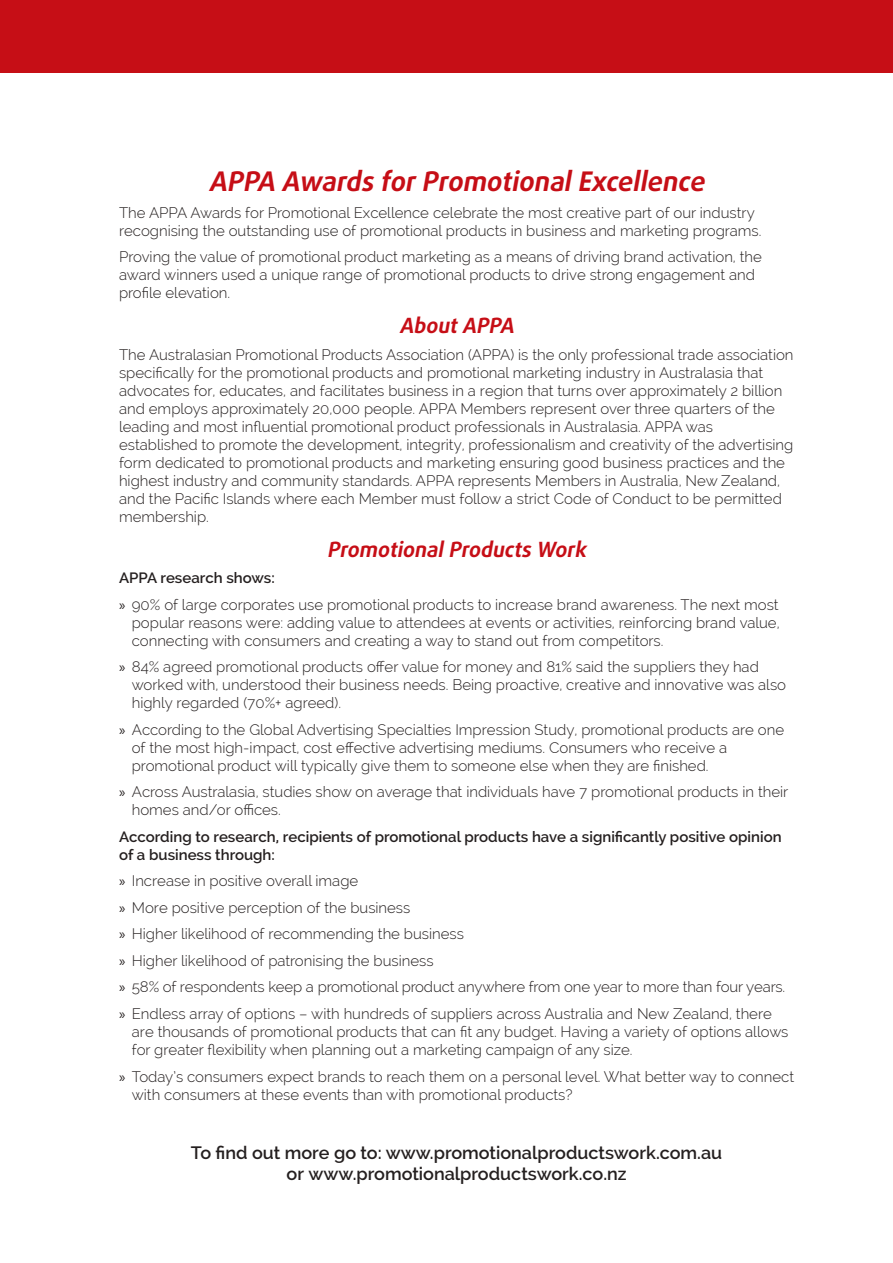
<style>
.page{position:relative;width:893px;height:1263px;background:#fff}
.page>*{position:absolute;margin:0;border:0;box-sizing:border-box;transform-origin:0 0}
.t1{font:italic 700 27px "Daxline Pro";color:#c60e16}
.t2{font:italic 700 21px "Daxline Pro";color:#c60e16}
.t3{font:600 18px/21px "Raleway";color:#241f1f;text-align:center}
.t4{font:300 15px/18px "Raleway";color:#241f1f}
.t5{font:600 15px/18px "Raleway";color:#241f1f}
.s1{font-weight:600}
.s2{font-family:"Myriad Pro";font-weight:400}
</style>
<div class="page">
<div style="left:0;top:0;width:893px;height:72px;background:#c60e16"></div>
<h1 class="t1" style="left:209px;top:165px;width:503px">APPA Awards forPromotionalExcellence</h1>
<p class="t4" style="left:119px;top:203px;width:644px">The APPA Awards for Promotional Excellence celebrate the most creative part of our industry recognising the outstanding use of promotional products in business and marketing programs.</p>
<p class="t4" style="left:119px;top:248px;width:644px">Proving the value of promotional product marketing as a means of driving brand activation, the award winners used a unique range of promotional products to drive strong engagement and profile elevation.</p>
<h2 class="t2" style="left:400px;top:313px;width:120px">AboutAPPA</h2>
<p class="t4" style="left:119px;top:345px;width:676px">The Australasian Promotional Products Association (APPA) is the only professional trade association specifically for the promotional products and promotional marketing industry in Australasia that advocates for, educates, and facilitates business in a region that turns over approximately 2 billion and employs approximately 20,000 people. APPA Members represent over three quarters of the leading and most influential promotional product professionals in Australasia. APPA was established to promote the development, integrity, professionalism and creativity of the advertising form dedicated to promotional products and marketing ensuring good business practices and the highest industry and community standards. APPA represents Members in Australia, New Zealand, and the Pacific Islands where each Member must follow a strict Code of Conduct to be permitted membership.</p>
<h2 class="t2" style="left:327px;top:536px;width:265px">PromotionalProducts Work</h2>
<p class="t4" style="left:119px;top:565px;width:661px;line-height:26.5px"><span class="s1">APPA research shows:<br></span><span class="s2">»</span> 90% of large corporates use promotional products to increase brand awareness. The next most</p>
<p class="t4" style="left:132px;top:613px;width:649px">popular reasons were: adding value to attendees at events or activities, reinforcing brand value, connecting with consumers and creating a way to stand out from competitors.</p>
<p class="t4" style="left:132px;top:658px;width:656px;text-indent:-13px"><span class="s2">»</span> 84% agreed promotional products offer value for money and 81% said the suppliers they had worked with, understood their business needs. Being proactive, creative and innovative was also highly regarded (70%+ agreed).</p>
<p class="t4" style="left:132px;top:720px;width:654px;text-indent:-13px"><span class="s2">»</span> According to the Global Advertising Specialties Impression Study, promotional products are one of the most high-impact, cost effective advertising mediums. Consumers who receive a promotional product will typically give them to someone else when they are finished.</p>
<p class="t4" style="left:132px;top:783px;width:658px;text-indent:-13px"><span class="s2">»</span> Across Australasia, studies show on average that individuals have 7 promotional products in their homes and/or offices.</p>
<p class="t5" style="left:119px;top:828px;width:664px">According to research, recipients of promotional products have a significantly positive opinion of a business through:</p>
<p class="t4" style="left:119px;top:868px;width:668px;line-height:26.5px"><span class="s2">»</span> Increase in positive overall image<br><span class="s2">»</span> More positive perception of the business<br><span class="s2">»</span> Higher likelihood of recommending the business<br><span class="s2">»</span> Higher likelihood of patronising the business<br><span class="s2">»</span> 58% of respondents keep a promotional product anywhere from one year to more than four years. <span class="s2">»</span> Endless array of options – with hundreds of suppliers across Australia and New Zealand, there</p>
<p class="t4" style="left:132px;top:1023px;width:658px">are thousands of promotional products that can fit any budget. Having a variety of options allows for greater flexibility when planning out a marketing campaign of any size.</p>
<p class="t4" style="left:132px;top:1067px;width:664px;text-indent:-13px"><span class="s2">»</span> Today’s consumers expect brands to reach them on a personal level. What better way to connect with consumers at these events than with promotional products?</p>
<p class="t3" style="left:191px;top:1142px;width:533px">To find out more go to: www.promotionalproductswork.com.au or www.promotionalproductswork.co.nz</p>
</div>
